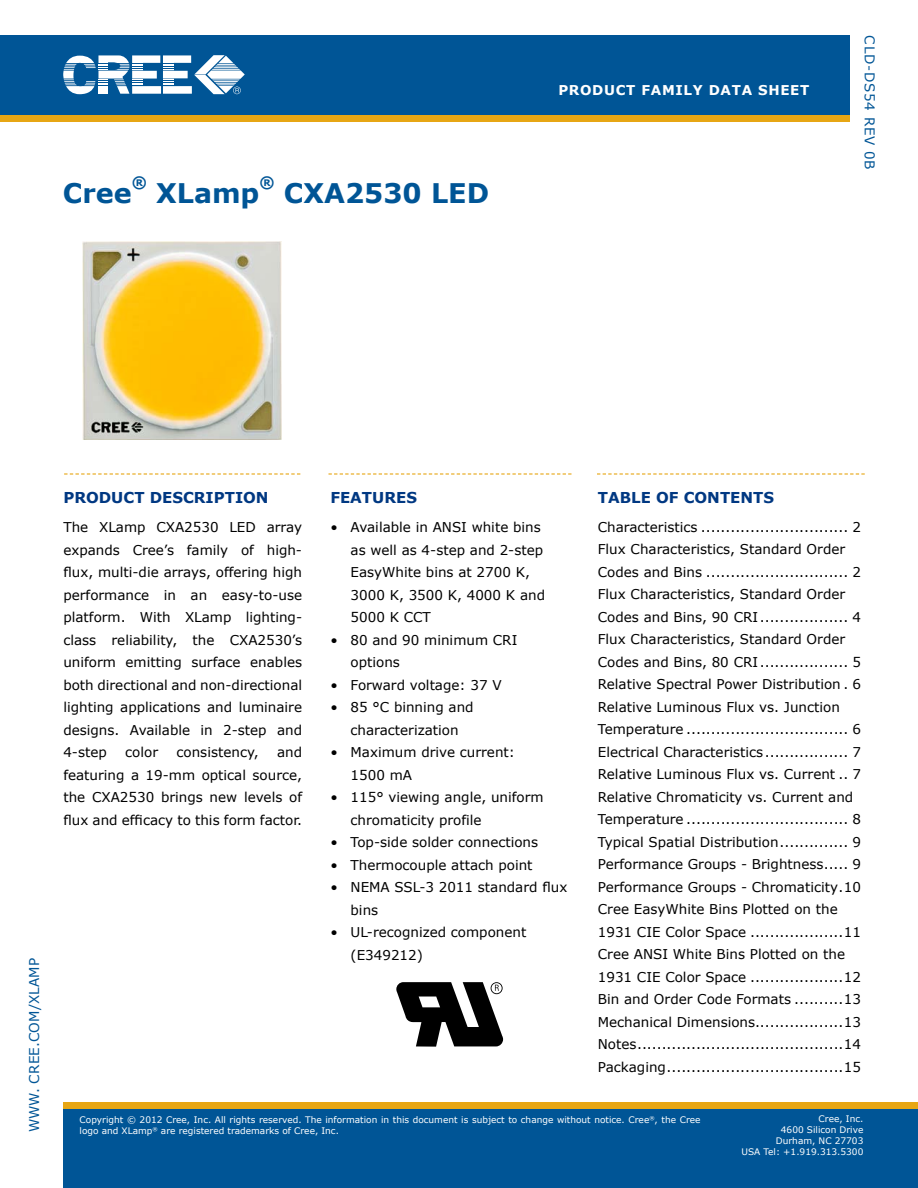
<style>
.page{position:relative;width:918px;height:1188px;background:#fff}
.page>*{position:absolute;margin:0;border:0;box-sizing:border-box;transform-origin:0 0}
.t1{font:700 27px "Verdana";color:#005596}
.t2{font:700 15.75px "Verdana";color:#005596}
.t3{font:700 15px "Verdana";color:#003882}
.t4{font:13.5px/22.5px "Verdana";color:#000}
.t5{font:700 13.5px "Verdana";letter-spacing:.05em;color:#fff}
.t6{font:13.5px "Verdana";letter-spacing:.01em;color:#005596}
.t7{font:13.5px "Verdana";letter-spacing:.05em;color:#005596}
.t8{font:9px/10.8px "Verdana";color:#fff}
</style>
<div class="page">
<div style="left:63px;top:1108px;width:855px;height:80px;background:#005596"></div>
<div style="left:0;top:115px;width:850px;height:7px;background:#e7a614"></div>
<div style="left:0;top:35px;width:850px;height:80px;background:#005596"></div>
<svg style="left:63px;top:55px;width:182px;height:39px"></svg>
<div style="left:63px;top:1102px;width:855px;height:6px;background:#e7a614"></div>
<svg style="left:64px;top:473px;width:236px;height:2px"></svg>
<svg style="left:328px;top:473px;width:244px;height:2px"></svg>
<svg style="left:597px;top:473px;width:268px;height:2px"></svg>
<svg style="left:396px;top:982px;width:107px;height:65px"></svg>
<img style="left:83px;top:242px;width:198px;height:198px">
<p class="t2" style="left:132px;top:172px;width:17px">®</p>
<h1 class="t1" style="left:63px;top:176px;width:70px">CREE</h1>
<p class="t2" style="left:260px;top:172px;width:17px">®</p>
<h1 class="t1" style="left:284px;top:176px;width:167px">CXA2530 LED</h1>
<h1 class="t1" style="left:156px;top:176px;width:105px">XLAMP</h1>
<p class="t5" style="left:558px;top:82px;width:252px">PRODUCT FAMILY DATA SHEET</p>
<p class="t7" style="left:878px;top:35px;width:136px;rotate:90deg">CLD-DS54 Rev 0B</p>
<p class="t6" style="left:26px;top:1132px;width:176px;rotate:-90deg">www. cree.com/Xlamp</p>
<p class="t3" style="left:63px;top:488px;width:207px">PRODUCT DESCRIPTION</p>
<p class="t4" style="left:63px;top:516px;width:240px;text-align:justify">The XLamp CXA2530 LED array expands Cree’s family of high&shy;flux, multi-die arrays, offering high performance in an easy-to-use platform. With XLamp lighting&shy;class reliability, the CXA2530’s uniform emitting surface enables both directional and non-directional lighting applications and luminaire designs. Available in 2-step and 4-step</p>
<p class="t4" style="left:63px;top:741px;width:240px;text-align:justify;text-indent:214px">and featuring a 19-mm optical source, the CXA2530 brings new levels of flux and efficacy to this form factor.</p>
<p class="t4" style="left:125px;top:741px;width:34px">color</p>
<p class="t4" style="left:177px;top:741px;width:84px">consistency,</p>
<p class="t3" style="left:330px;top:488px;width:88px">FEATURES</p>
<p class="t4" style="left:351px;top:516px;width:196px;text-indent:-20px">• Available in ANSI white bins as well as 4-step and 2-step<br>EasyWhite bins at 2700 K,<br>3000 K, 3500 K, 4000 K and<br>5000 K CCT</p>
<p class="t4" style="left:351px;top:628px;width:168px;text-indent:-20px">• 80 and 90 minimum CRI options</p>
<p class="t4" style="left:330px;top:673px;width:166px">• Forward voltage: 37 V</p>
<p class="t4" style="left:330px;top:696px;width:145px;text-align:center">• 85 °C binning and characterization</p>
<p class="t4" style="left:351px;top:741px;width:166px;text-indent:-20px">• Maximum drive current:<br>1500 mA</p>
<p class="t4" style="left:351px;top:786px;width:195px;text-indent:-20px">• 115° viewing angle, uniform chromaticity profile</p>
<p class="t4" style="left:330px;top:831px;width:209px">• Top-side solder connections</p>
<p class="t4" style="left:330px;top:853px;width:204px">• Thermocouple attach point</p>
<p class="t4" style="left:351px;top:876px;width:218px;text-indent:-20px">• NEMA SSL-3 2011 standard flux bins</p>
<p class="t4" style="left:351px;top:921px;width:177px;text-indent:-20px">• UL-recognized component (E349212)</p>
<p class="t3" style="left:598px;top:488px;width:178px">TABLE OF CONTENTS</p>
<p class="t4" style="left:598px;top:515px;width:265px">Characteristics .............................. 2<br>Flux Characteristics, Standard Order Codes and Bins ............................. 2<br>Flux Characteristics, Standard Order Codes and Bins, 90 CRI .................. 4<br>Flux Characteristics, Standard Order Codes and Bins, 80 CRI .................. 5<br>Relative Spectral Power Distribution . 6<br>Relative Luminous Flux vs. Junction Temperature ................................. 6<br>Electrical Characteristics................. 7<br>Relative Luminous Flux vs. Current .. 7<br>Relative Chromaticity vs. Current and Temperature ................................. 8<br>Typical Spatial Distribution.............. 9<br>Performance Groups - Brightness..... 9<br>Performance Groups - Chromaticity.10<br>Cree EasyWhite Bins Plotted on the 1931 CIE Color Space ...................11<br>Cree ANSI White Bins Plotted on the 1931 CIE Color Space ...................12<br>Bin and Order Code Formats ..........13<br>Mechanical Dimensions..................13<br>Notes..........................................14<br>Packaging....................................15</p>
<p class="t8" style="left:80px;top:1114px;width:623px">Copyright © 2012 Cree, Inc. All rights reserved. The information in this document is subject to change without notice. Cree<sup>®</sup>, the Cree logo and XLamp<sup>®</sup> are registered trademarks of Cree, Inc.</p>
<p class="t8" style="left:742px;top:1113px;width:123px;text-align:right">Cree, Inc.<br>4600 Silicon Drive<br>Durham, NC 27703<br>USA Tel: +1.919.313.5300</p>
</div>
